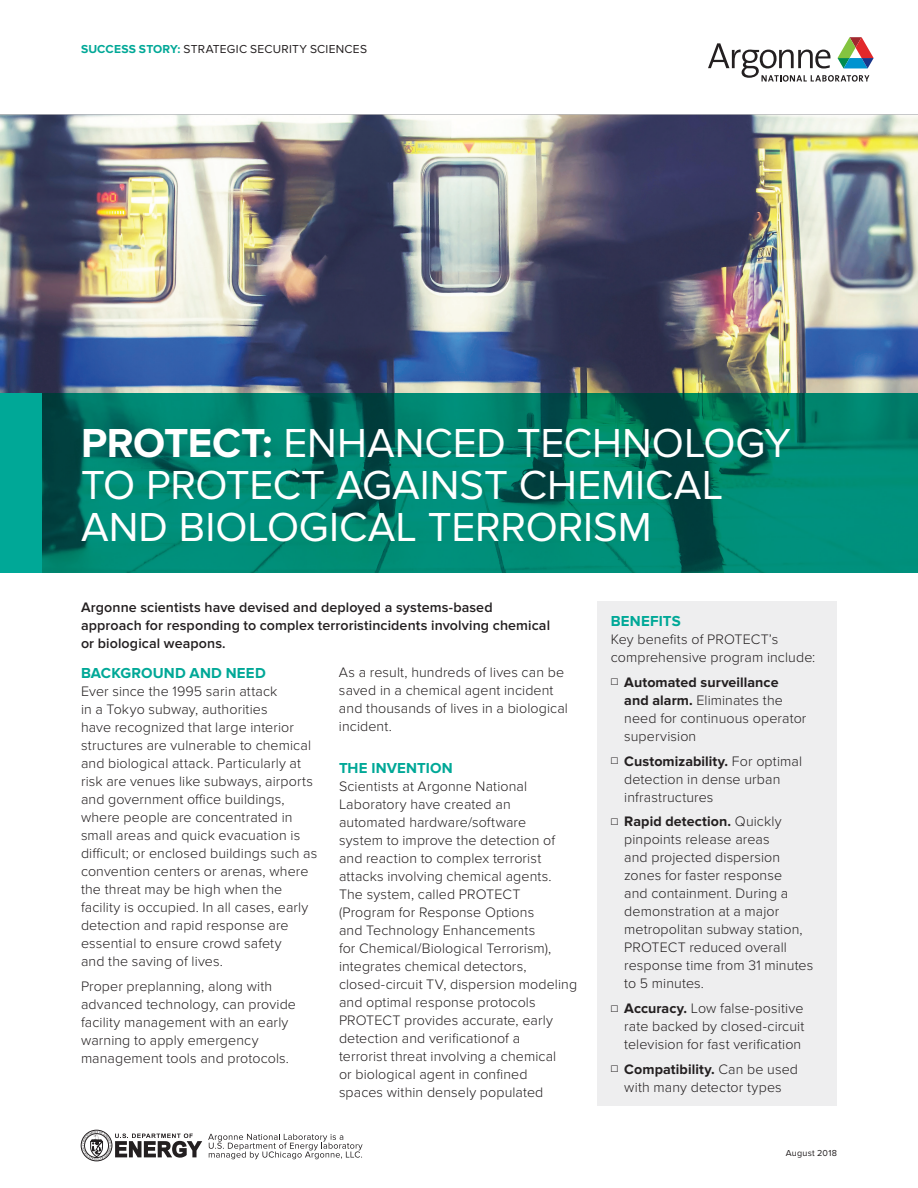
<style>
.page{position:relative;width:918px;height:1188px;background:#fff}
.page>*{position:absolute;margin:0;border:0;box-sizing:border-box;transform-origin:0 0}
.t1{font:42px/42px "Proxima Nova";color:#fff}
.t2{font:700 15px "Proxima Nova";letter-spacing:.01em;color:#00a897}
.t3{font:300 14.25px/18px "Proxima Nova";letter-spacing:.005em;color:#231f20}
.t4{font:600 14.25px/18px "Proxima Nova";letter-spacing:.01em;color:#231f20}
.t5{font:12px "Proxima Nova";letter-spacing:.02em;color:#231f20}
.t6{font:9px "Proxima Nova";letter-spacing:.03em;color:#231f20}
.s1{font-weight:700;color:#00a897}
.s2{font-weight:700}
.s3{font-size:11.4px}
</style>
<div class="page">
<img style="left:0;top:115px;width:918px;height:278px">
<img style="left:42px;top:393px;width:876px;height:179px">
<div style="left:0;top:393px;width:42px;height:179px;background:#00a897"></div>
<svg style="left:81px;top:1130px;width:121px;height:31px"></svg>
<svg style="left:208px;top:1134px;width:155px;height:25px"></svg>
<div style="left:597px;top:601px;width:240px;height:504px;background:#eeeeef"></div>
<svg style="left:708px;top:37px;width:166px;height:45px"></svg>
<p class="t5" style="left:81px;top:42px;width:288px"><span class="s1">SUCCESS STORY:</span> STRATEGIC SECURITY SCIENCES</p>
<h1 class="t1" style="left:81px;top:424px;width:711px"><span class="s2">PROTECT:</span> ENHANCED TECHNOLOGY<br>TO PROTECT AGAINST CHEMICAL<br>AND BIOLOGICAL TERRORISM</h1>
<p class="t4" style="left:81px;top:599px;width:471px">Argonne scientists have devised and deployed a systems-based approach for responding to complex terroristincidents involving chemical or biological weapons.</p>
<p class="t2" style="left:81px;top:664px;width:186px">BACKGROUND AND NEED</p>
<p class="t3" style="left:81px;top:683px;width:238px">Ever since the 1995 sarin attack<br>in a Tokyo subway, authorities<br>have recognized that large interior structures are vulnerable to chemical and biological attack. Particularly at risk are venues like subways, airports and government office buildings, where people are concentrated in small areas and quick evacuation is difficult; or enclosed buildings such as convention centers or arenas, where the threat may be high when the facility is occupied. In all cases, early detection and rapid response are essential to ensure crowd safety<br>and the saving of lives.</p>
<p class="t3" style="left:81px;top:977px;width:217px">Proper preplanning, along with advanced technology, can provide facility management with an early warning to apply emergency management tools and protocols.</p>
<p class="t3" style="left:339px;top:664px;width:231px">As a result, hundreds of lives can be saved in a chemical agent incident and thousands of lives in a biological incident.</p>
<p class="t2" style="left:339px;top:759px;width:115px">THE INVENTION</p>
<p class="t3" style="left:339px;top:777px;width:240px">Scientists at Argonne National Laboratory have created an automated hardware/software<br>system to improve the detection of and reaction to complex terrorist attacks involving chemical agents.<br>The system, called PROTECT (Program for Response Options<br>and Technology Enhancements<br>for Chemical/Biological Terrorism), integrates chemical detectors, closed-circuit TV, dispersion modeling and optimal response protocols PROTECT provides accurate, early detection and verificationof a<br>terrorist threat involving a chemical<br>or biological agent in confined<br>spaces within densely populated</p>
<p class="t2" style="left:611px;top:612px;width:71px">BENEFITS</p>
<p class="t3" style="left:611px;top:631px;width:206px">Key benefits of PROTECT’s comprehensive program include:</p>
<p class="t3" style="left:624px;top:674px;width:184px;text-indent:-14px"><span class="s3">☐</span> <span class="s2">Automated surveillance and alarm.</span> Eliminates the need for continuous operator supervision</p>
<p class="t3" style="left:624px;top:752px;width:179px;text-indent:-14px"><span class="s3">☐</span> <span class="s2">Customizability.</span> For optimal detection in dense urban infrastructures</p>
<p class="t3" style="left:624px;top:813px;width:191px;text-indent:-14px"><span class="s3">☐</span> <span class="s2">Rapid detection.</span> Quickly pinpoints release areas<br>and projected dispersion zones for faster response<br>and containment. During a demonstration at a major metropolitan subway station,<br>PROTECT reduced overall response time from 31 minutes to 5 minutes.</p>
<p class="t3" style="left:624px;top:1000px;width:182px;text-align:justify;text-indent:-14px"><span class="s3">☐</span> <span class="s2">Accuracy.</span> Low false-positive rate backed by closed-circuit television for fast verification</p>
<p class="t3" style="left:611px;top:1061px;width:189px;text-align:center"><span class="s3">☐</span> <span class="s2">Compatibility.</span> Can be used with many detector types</p>
<p class="t6" style="left:786px;top:1148px;width:53px">August 2018</p>
</div>
